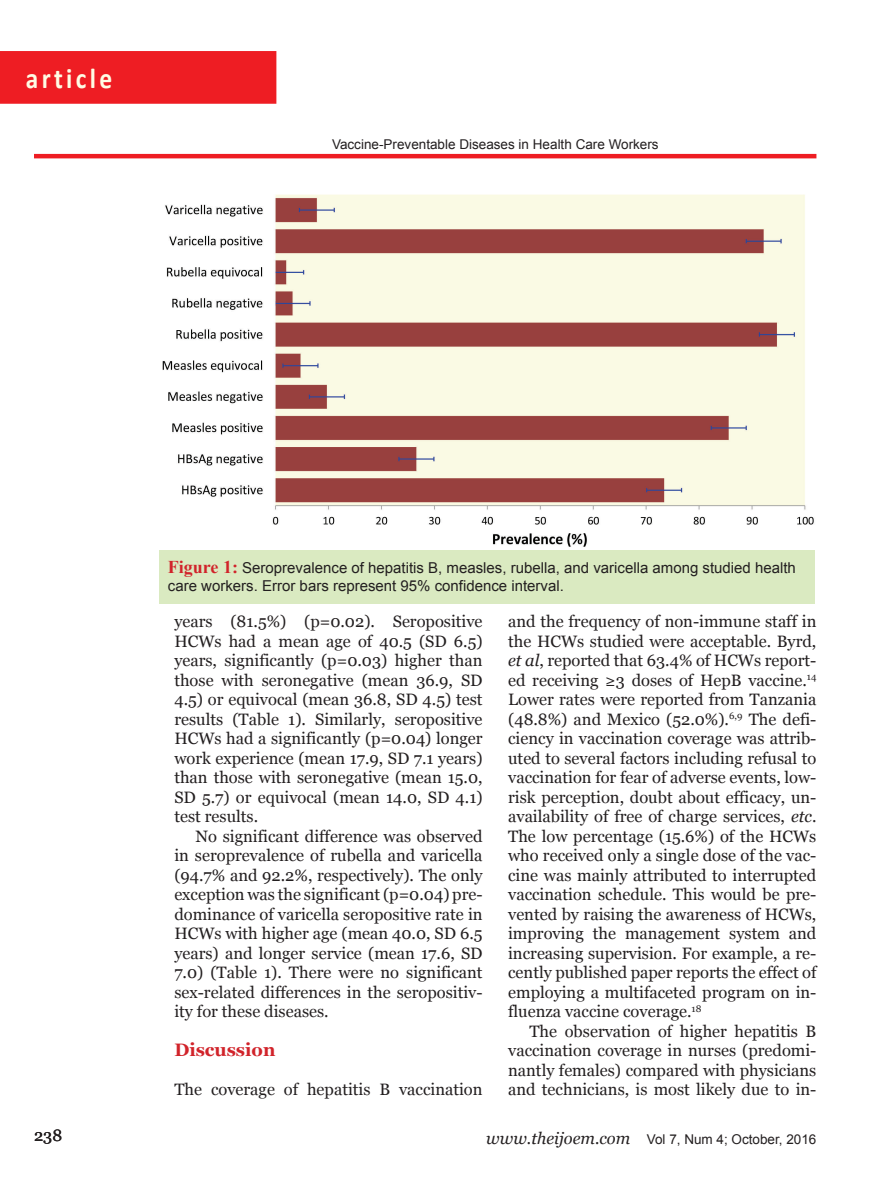
<style>
.page{position:relative;width:893px;height:1191px;background:#fff}
.page>*{position:absolute;margin:0;border:0;box-sizing:border-box;transform-origin:0 0}
.t1{font:700 28.8px "Calibri";letter-spacing:.13em;color:#fffce4;scale:.88 1}
.heading{font:700 18px "Georgia";color:#d1232a}
.body{font:16.5px/19.5px "Georgia";color:#231f20;text-align:justify}
.First_body{font:16.5px/19.5px "Georgia";color:#231f20;text-align:justify}
.t2{font:15px/18px "Arial";color:#231f20}
.Running_Title{font:13.5px "Arial";color:#231f20}
.s1{font-family:"Times New Roman";font-weight:700;font-size:18px;color:#d1232a}
.s2{font-style:italic}
.s3{font-family:"Georgia";font-style:italic;font-size:16.5px}
</style>
<div class="page">
<hr style="left:34px;top:154px;width:782px;height:4px;background:#ee1d23">
<div style="left:0;top:51px;width:276px;height:53px;background:#ee1d23"></div>
<img style="left:162px;top:194px;width:652px;height:353px">
<div style="left:159px;top:550px;width:656px;height:54px;background:#daeac1"></div>
<h1 class="t1" style="left:26px;top:60px;width:99px">article</h1>
<p class="Running_Title" style="left:332px;top:136px;width:328px">Vaccine-Preventable Diseases in Health Care Workers</p>
<p class="t2" style="left:168px;top:558px;width:629px"><span class="s1">Figure 1:</span> Seroprevalence of hepatitis B, measles, rubella, and varicella among studied health care workers. Error bars represent 95% confidence interval.</p>
<p class="First_body" style="left:508px;top:611px;width:310px">and the frequency of non-immune staff in the HCWs studied were acceptable. Byrd, <span class="s2">et al</span>, reported that 63.4% of HCWs report&shy;ed receiving ≥3 doses of HepB vaccine.<sup>14<br></sup>Lower rates were reported from Tanzania (48.8%) and Mexico (52.0%).<sup>6,9</sup> The defi&shy;ciency in vaccination coverage was attrib&shy;uted to several factors including refusal to vaccination for fear of adverse events, low&shy;risk perception, doubt about efficacy, un&shy;availability of free of charge services, <span class="s2">etc</span>.<br>The low percentage (15.6%) of the HCWs who received only a single dose of the vac&shy;cine was mainly attributed to interrupted vaccination schedule. This would be pre&shy;vented by raising the awareness of HCWs, improving the management system and increasing supervision. For example, a re&shy;cently published paper reports the effect of employing a multifaceted program on in&shy;fluenza vaccine coverage.<sup>18</sup></p>
<p class="body" style="left:508px;top:1021px;width:310px;text-indent:21px">The observation of higher hepatitis B vaccination coverage in nurses (predomi&shy;nantly females) compared with physicians and technicians, is most likely due to in-</p>
<p class="body" style="left:174px;top:611px;width:310px">years (81.5%) (p=0.02). Seropositive HCWs had a mean age of 40.5 (SD 6.5) years, significantly (p=0.03) higher than those with seronegative (mean 36.9, SD 4.5) or equivocal (mean 36.8, SD 4.5) test results (Table 1). Similarly, seropositive HCWs had a significantly (p=0.04) longer work experience (mean 17.9, SD 7.1 years) than those with seronegative (mean 15.0, SD 5.7) or equivocal (mean 14.0, SD 4.1) test results.</p>
<p class="body" style="left:174px;top:826px;width:310px;text-indent:21px">No significant difference was observed in seroprevalence of rubella and varicella (94.7% and 92.2%, respectively). The only exception was the significant (p=0.04) pre&shy;dominance of varicella seropositive rate in HCWs with higher age (mean 40.0, SD 6.5 years) and longer service (mean 17.6, SD 7.0) (Table 1). There were no significant sex-related differences in the seropositiv&shy;ity for these diseases.</p>
<p class="heading" style="left:174px;top:1039px;width:103px">Discussion</p>
<p class="First_body" style="left:174px;top:1080px;width:310px">The coverage of hepatitis B vaccination</p>
<p class="First_body" style="left:34px;top:1125px;width:30px">238</p>
<p class="Running_Title" style="left:486px;top:1130px;width:332px"><span class="s3">www.theijoem.com</span> Vol 7, Num 4; October, 2016</p>
</div>
